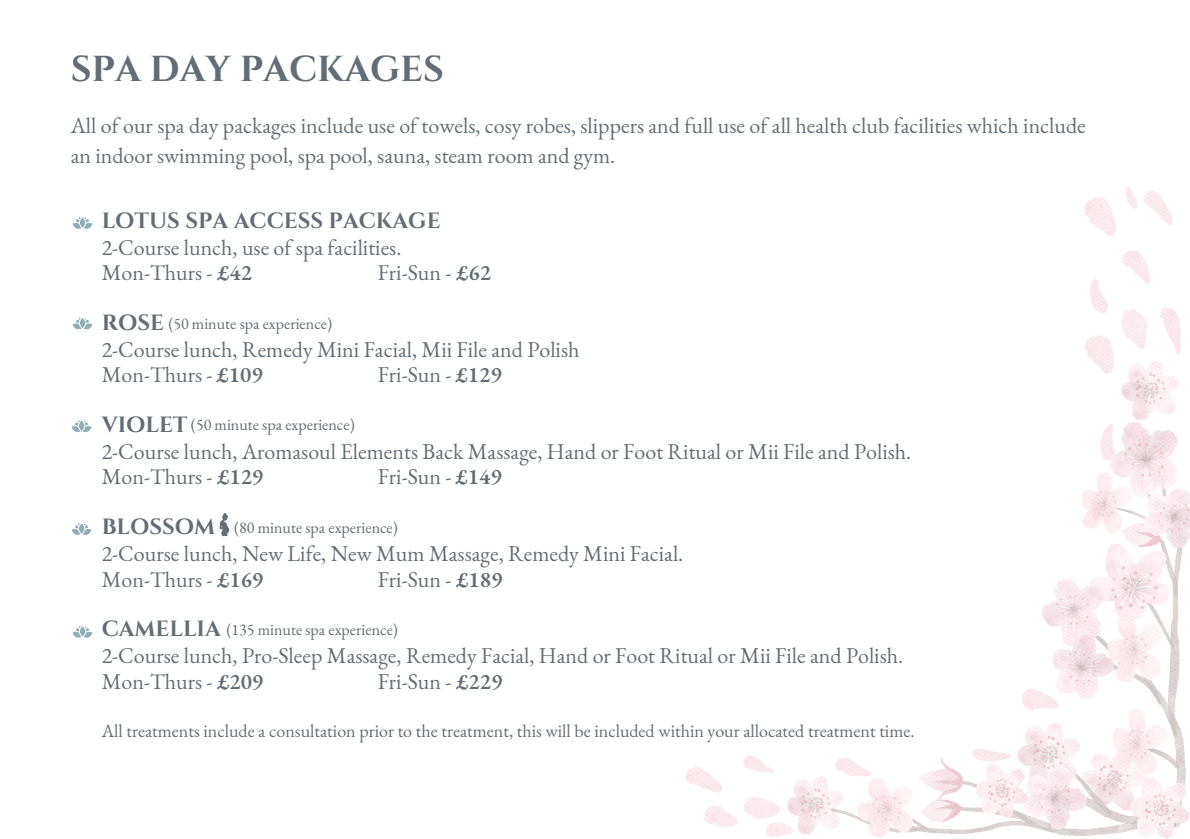
<style>
.page{position:relative;width:1190px;height:839px;background:#fff}
.page>*{position:absolute;margin:0;border:0;box-sizing:border-box;transform-origin:0 0}
.t1{font:700 36px "Cinzel";color:#636d75}
.t2{font:22px/25.6px "EB Garamond";color:#636d75}
.t3{font:700 22px "Cinzel";color:#636d75}
.t4{font:18px "EB Garamond";color:#636d75}
.t5{font:16px "EB Garamond";color:#636d75}
.s1{font-weight:600}
</style>
<div class="page">
<svg style="left:219px;top:513px;width:10px;height:23px"></svg>
<img style="left:685px;top:187px;width:505px;height:651px">
<svg style="left:72px;top:217px;width:21px;height:12px"></svg>
<div style="left:79px;top:217px;width:7px;height:11px;background:#92acb5;border-radius:50%"></div>
<div style="left:79px;top:216px;width:7px;height:12px;border:1px solid #fff;border-radius:50%"></div>
<svg style="left:72px;top:317px;width:21px;height:13px"></svg>
<div style="left:79px;top:317px;width:7px;height:12px;background:#92acb5;border-radius:50%"></div>
<div style="left:79px;top:317px;width:7px;height:12px;border:1px solid #fff;border-radius:50%"></div>
<svg style="left:71px;top:420px;width:21px;height:12px"></svg>
<svg style="left:78px;top:420px;width:7px;height:11px"></svg>
<div style="left:78px;top:419px;width:7px;height:13px;border:1px solid #fff;border-radius:50%"></div>
<svg style="left:71px;top:523px;width:21px;height:12px"></svg>
<div style="left:78px;top:522px;width:7px;height:12px;background:#92acb5;border-radius:50%"></div>
<div style="left:78px;top:522px;width:7px;height:12px;border:1px solid #fff;border-radius:50%"></div>
<svg style="left:72px;top:626px;width:21px;height:12px"></svg>
<div style="left:79px;top:625px;width:7px;height:12px;background:#92acb5;border-radius:50%"></div>
<div style="left:79px;top:625px;width:7px;height:12px;border:1px solid #fff;border-radius:50%"></div>
<h1 class="t1" style="left:71px;top:46px;width:375px">SPA DAY PACKAGES</h1>
<h2 class="t2" style="left:71px;top:110px;width:1017px;line-height:30px">All of our spa day packages include use of towels, cosy robes, slippers and full use of all health club facilities which include an indoor swimming pool, spa pool, sauna, steam room and gym.</h2>
<p class="t3" style="left:102px;top:206px;width:340px">LOTUS SPA ACCESS PACKAGE</p>
<p class="t2" style="left:102px;top:234px;width:301px">2-Course lunch, use of spa facilities.<br>Mon-Thurs - <span class="s1">£42</span></p>
<p class="t3" style="left:102px;top:308px;width:64px">ROSE</p>
<p class="t2" style="left:102px;top:336px;width:479px">2-Course lunch, Remedy Mini Facial, Mii File and Polish<br>Mon-Thurs - <span class="s1">£109</span></p>
<p class="t3" style="left:102px;top:410px;width:87px">VIOLET</p>
<p class="t2" style="left:102px;top:438px;width:811px">2-Course lunch, Aromasoul Elements Back Massage, Hand or Foot Ritual or Mii File and Polish.<br>Mon-Thurs - <span class="s1">£129</span></p>
<p class="t3" style="left:102px;top:512px;width:115px">BLOSSOM</p>
<p class="t2" style="left:102px;top:540px;width:583px">2-Course lunch, New Life, New Mum Massage, Remedy Mini Facial.<br>Mon-Thurs - <span class="s1">£169</span></p>
<p class="t3" style="left:102px;top:614px;width:121px">CAMELLIA</p>
<p class="t2" style="left:102px;top:642px;width:803px">2-Course lunch, Pro-Sleep Massage, Remedy Facial, Hand or Foot Ritual or Mii File and Polish.<br>Mon-Thurs - <span class="s1">£209</span></p>
<p class="t4" style="left:102px;top:718px;width:814px">All treatments include a consultation prior to the treatment, this will be included within your allocated treatment time.</p>
<p class="t2" style="left:378px;top:260px;width:115px">Fri-Sun - <span class="s1">£62</span></p>
<p class="t5" style="left:168px;top:313px;width:165px">(50 minute spa experience)</p>
<p class="t2" style="left:378px;top:362px;width:126px">Fri-Sun - <span class="s1">£129</span></p>
<p class="t5" style="left:191px;top:413px;width:165px">(50 minute spa experience)</p>
<p class="t2" style="left:378px;top:464px;width:126px">Fri-Sun - <span class="s1">£149</span></p>
<p class="t5" style="left:234px;top:516px;width:165px">(80 minute spa experience)</p>
<p class="t2" style="left:378px;top:566px;width:126px">Fri-Sun - <span class="s1">£189</span></p>
<p class="t5" style="left:226px;top:618px;width:173px">(135 minute spa experience)</p>
<p class="t2" style="left:378px;top:668px;width:126px">Fri-Sun - <span class="s1">£229</span></p>
</div>
